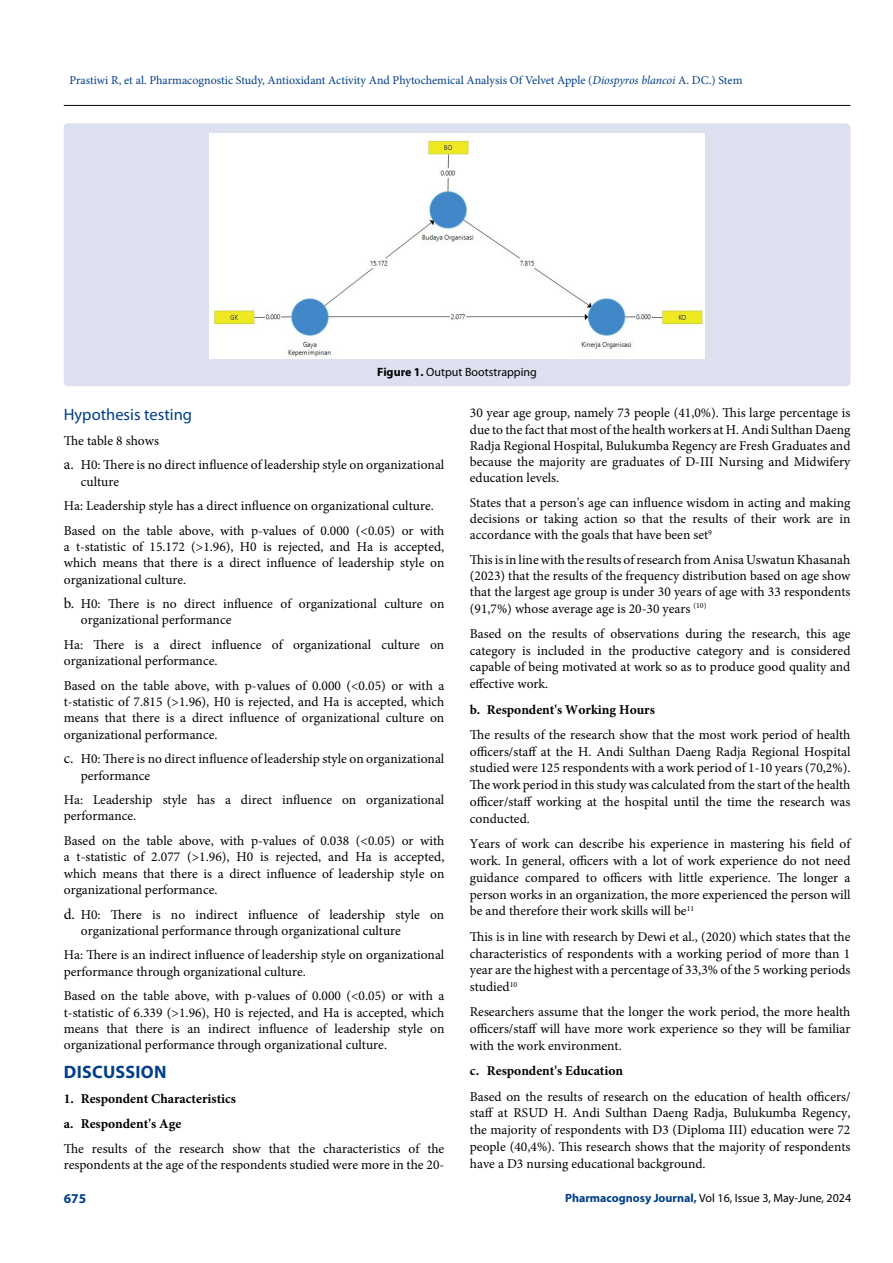
<style>
.page{position:relative;width:893px;height:1263px;background:#fff}
.page>*{position:absolute;margin:0;border:0;box-sizing:border-box;transform-origin:0 0}
.t1{font:700 18px "Myriad Pro";letter-spacing:.015em;color:#003e88}
.t2{font:16.5px "Myriad Pro";color:#003e88}
.t3{font:13.5px/16.2px "Minion Pro";color:#000;text-align:justify}
.t4{font:700 13.5px/24.8px "Minion Pro";color:#000}
.t5{font:700 13.5px "Myriad Pro";color:#003e88}
.t6{font:12px "Minion Pro";letter-spacing:-.005em;color:#003e88}
.t7{font:12px "Myriad Pro";color:#000}
.s1{font-style:italic}
.s2{font-weight:700}
.s3{font-size:15px}
.s4{font-weight:700;color:#003e88}
</style>
<div class="page">
<hr style="left:64px;top:105px;width:786px;height:1px;background:#000">
<div style="left:64px;top:123px;width:786px;height:263px;background:#dde0ef;border-radius:4px"></div>
<img style="left:210px;top:133px;width:494px;height:226px">
<p class="t6" style="left:69px;top:72px;width:675px">Prastiwi R, et al. Pharmacognostic Study, Antioxidant Activity And Phytochemical Analysis Of Velvet Apple (<span class="s1">Diospyros blancoi</span> A. DC.) Stem</p>
<p class="t7" style="left:377px;top:365px;width:161px"><span class="s2">Figure 1.</span> Output Bootstrapping</p>
<p class="t2" style="left:64px;top:404px;width:130px">Hypothesis testing</p>
<p class="t3" style="left:64px;top:428px;width:382px;line-height:24.8px">The table 8 shows<br><span class="s3">a.</span> H0: There is no direct influence of leadership style on organizational</p>
<p class="t3" style="left:64px;top:469px;width:382px;line-height:24.8px;text-align:left;text-indent:17px">culture<br>Ha: Leadership style has a direct influence on organizational culture.<br>Based on the table above, with p-values of 0.000 (&lt;0.05) or with</p>
<p class="t3" style="left:64px;top:539px;width:382px">a t-statistic of 15.172 (&gt;1.96), H0 is rejected, and Ha is accepted, which means that there is a direct influence of leadership style on organizational culture.</p>
<p class="t3" style="left:81px;top:596px;width:365px;text-indent:-17px"><span class="s3">b.</span> H0: There is no direct influence of organizational culture on organizational performance</p>
<p class="t3" style="left:64px;top:637px;width:382px">Ha: There is a direct influence of organizational culture on organizational performance.</p>
<p class="t3" style="left:64px;top:678px;width:382px">Based on the table above, with p-values of 0.000 (&lt;0.05) or with a t-statistic of 7.815 (&gt;1.96), H0 is rejected, and Ha is accepted, which means that there is a direct influence of organizational culture on organizational performance.</p>
<p class="t3" style="left:81px;top:751px;width:365px;text-indent:-17px"><span class="s3">c.</span> H0: There is no direct influence of leadership style on organizational performance</p>
<p class="t3" style="left:64px;top:792px;width:382px">Ha: Leadership style has a direct influence on organizational performance.</p>
<p class="t3" style="left:64px;top:833px;width:382px">Based on the table above, with p-values of 0.038 (&lt;0.05) or with a t-statistic of 2.077 (&gt;1.96), H0 is rejected, and Ha is accepted, which means that there is a direct influence of leadership style on organizational performance.</p>
<p class="t3" style="left:81px;top:906px;width:365px;text-indent:-17px"><span class="s3">d.</span> H0: There is no indirect influence of leadership style on organizational performance through organizational culture</p>
<p class="t3" style="left:64px;top:947px;width:382px">Ha: There is an indirect influence of leadership style on organizational performance through organizational culture.</p>
<p class="t3" style="left:64px;top:988px;width:382px">Based on the table above, with p-values of 0.000 (&lt;0.05) or with a t-statistic of 6.339 (&gt;1.96), H0 is rejected, and Ha is accepted, which means that there is an indirect influence of leadership style on organizational performance through organizational culture.</p>
<h1 class="t1" style="left:64px;top:1060px;width:104px">DISCUSSION</h1>
<p class="t4" style="left:64px;top:1086px;width:174px">1. Respondent Characteristics a. Respondent's Age</p>
<p class="t3" style="left:64px;top:1140px;width:382px">The results of the research show that the characteristics of the respondents at the age of the respondents studied were more in the 20-</p>
<p class="t3" style="left:470px;top:405px;width:382px">30 year age group, namely 73 people (41,0%). This large percentage is due to the fact that most of the health workers at H. Andi Sulthan Daeng Radja Regional Hospital, Bulukumba Regency are Fresh Graduates and because the majority are graduates of D-III Nursing and Midwifery education levels.</p>
<p class="t3" style="left:470px;top:494px;width:382px">States that a person's age can influence wisdom in acting and making decisions or taking action so that the results of their work are in accordance with the goals that have been set<sup>9</sup></p>
<p class="t3" style="left:470px;top:552px;width:382px">This is in line with the results of research from Anisa Uswatun Khasanah (2023) that the results of the frequency distribution based on age show that the largest age group is under 30 years of age with 33 respondents (91,7%) whose average age is 20-30 years <sup>(10)</sup></p>
<p class="t3" style="left:470px;top:625px;width:382px;line-height:16.8px">Based on the results of observations during the research, this age category is included in the productive category and is considered capable of being motivated at work so as to produce good quality and effective work.</p>
<p class="t4" style="left:470px;top:697px;width:187px">b. Respondent's Working Hours</p>
<p class="t3" style="left:470px;top:726px;width:382px;line-height:16.8px">The results of the research show that the most work period of health officers/staff at the H. Andi Sulthan Daeng Radja Regional Hospital studied were 125 respondents with a work period of 1-10 years (70,2%).<br>The work period in this study was calculated from the start of the health officer/staff working at the hospital until the time the research was conducted.</p>
<p class="t3" style="left:470px;top:835px;width:382px;line-height:16.8px">Years of work can describe his experience in mastering his field of work. In general, officers with a lot of work experience do not need guidance compared to officers with little experience. The longer a person works in an organization, the more experienced the person will be and therefore their work skills will be<sup>11</sup></p>
<p class="t3" style="left:470px;top:928px;width:382px;line-height:16.8px">This is in line with research by Dewi et al., (2020) which states that the characteristics of respondents with a working period of more than 1 year are the highest with a percentage of 33,3% of the 5 working periods studied<sup>10</sup></p>
<p class="t3" style="left:470px;top:1004px;width:382px;line-height:16.8px">Researchers assume that the longer the work period, the more health officers/staff will have more work experience so they will be familiar with the work environment.</p>
<p class="t4" style="left:470px;top:1058px;width:155px">c. Respondent's Education</p>
<p class="t3" style="left:470px;top:1088px;width:382px;line-height:16.8px">Based on the results of research on the education of health officers/ staff at RSUD H. Andi Sulthan Daeng Radja, Bulukumba Regency, the majority of respondents with D3 (Diploma III) education were 72 people (40,4%). This research shows that the majority of respondents have a D3 nursing educational background.</p>
<p class="t5" style="left:64px;top:1189px;width:24px">675</p>
<p class="t7" style="left:565px;top:1190px;width:288px"><span class="s4">Pharmacognosy Journal,</span> Vol 16, Issue 3, May-June, 2024</p>
</div>
